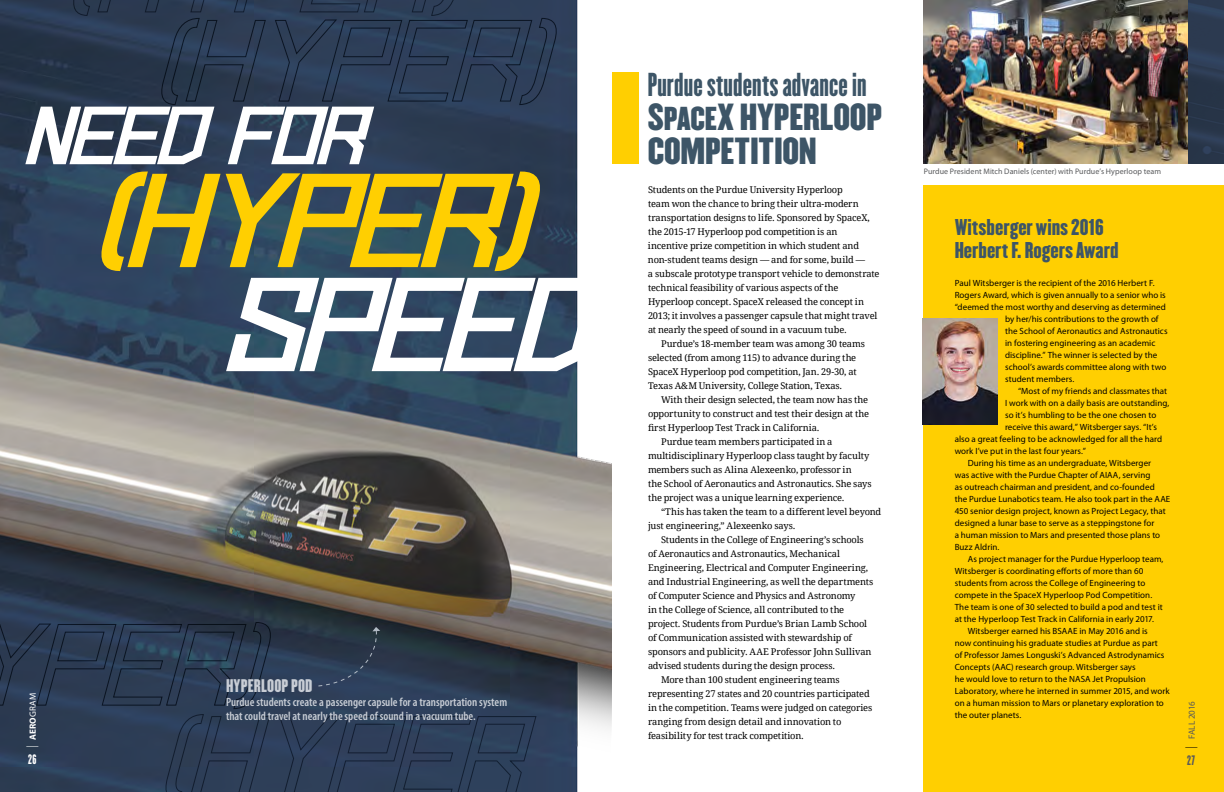
<style>
.page{position:relative;width:1224px;height:792px;background:#fff}
.page>*{position:absolute;margin:0;border:0;box-sizing:border-box;transform-origin:0 0}
.t1{font:33px/34px "Champion HTF Welterweight";letter-spacing:-.005em;color:#3d5567}
.t2{font:29px "Champion HTF Featherweight";letter-spacing:.005em;color:#3d5567}
.t3{font:20px/23px "Champion HTF Lightweight";color:#3d5567}
.t4{font:16px "Champion HTF Lightweight";letter-spacing:.01em;color:#c8cdd5}
.t5{font:600 condensed 12px/14px "Myriad Pro";color:#c8cdd5}
.t6{font:12px "Champion HTF Featherweight";color:#fff}
.t7{font:12px "Champion HTF Featherweight";color:#58595b}
.t8{font:9.3px "Droid Serif";letter-spacing:-.015em;color:#000}
.t9{font:9px "Myriad Pro";letter-spacing:.005em;color:#000}
.t10{font:700 9px "Myriad Pro";color:#fff}
.t11{font:9px "Myriad Pro";letter-spacing:-.025em;color:#58595b}
.t12{font:8px "Myriad Pro";letter-spacing:.005em;color:#58595b}
.s1{font-weight:300;font-size:12px}
.s2{font-weight:400}
.s3{font-size:29px}
.s4{font-weight:300;font-size:12px;color:#000}
</style>
<div class="page">
<div style="left:923px;top:185px;width:301px;height:607px;background:#ffcf01"></div>
<img style="left:0;top:0;width:612px;height:792px">
<img style="left:924px;top:0;width:264px;height:164px">
<img style="left:923px;top:318px;width:75px;height:106px">
<svg style="left:279px;top:716px;width:258px;height:76px;background:#2c3d57"></svg>
<svg style="left:0;top:622px;width:272px;height:170px;background:#2b3b53"></svg>
<svg style="left:101px;top:168px;width:445px;height:105px;background:#847f38"></svg>
<svg style="left:24px;top:0;width:534px;height:166px;background:#415065"></svg>
<div style="left:612px;top:72px;width:27px;height:92px;background:#ffcf01"></div>
<svg style="left:223px;top:274px;width:387px;height:99px"></svg>
<img style="left:1188px;top:0;width:36px;height:164px">
<svg style="left:317px;top:627px;width:63px;height:60px;background:#2c3b4f"></svg>
<p class="t10" style="left:27px;top:748px;width:57px;rotate:-90deg"><span class="s1">|</span> AERO<span class="s2">GRAM</span></p>
<p class="t6" style="left:28px;top:752px;width:10px">26</p>
<h3 class="t4" style="left:226px;top:675px;width:88px">HYPERLOOP POD</h3>
<p class="t5" style="left:226px;top:695px;width:283px">Purdue students create a passenger capsule for a transportation system that could travel at nearly the speed of sound in a vacuum tube.</p>
<h2 class="t2" style="left:648px;top:66px;width:220px">Purdue students advance in</h2>
<h1 class="t1" style="left:648px;top:100px;width:236px">S<span class="s3">PACE</span>X HYPERLOOP<br>COMPETITION</h1>
<p class="t8" style="left:648px;top:183px;width:196px">Students on the Purdue University Hyperloop</p>
<p class="t8" style="left:648px;top:197px;width:212px">team won the chance to bring their ultra-modern</p>
<p class="t8" style="left:648px;top:211px;width:223px">transportation designs to life. Sponsored by SpaceX,</p>
<p class="t8" style="left:648px;top:225px;width:191px">the 2015-17 Hyperloop pod competition is an</p>
<p class="t8" style="left:648px;top:239px;width:213px">incentive prize competition in which student and</p>
<p class="t8" style="left:648px;top:253px;width:219px">non-student teams design — and for some, build —</p>
<p class="t8" style="left:648px;top:267px;width:233px">a subscale prototype transport vehicle to demonstrate</p>
<p class="t8" style="left:648px;top:281px;width:192px">technical feasibility of various aspects of the</p>
<p class="t8" style="left:648px;top:295px;width:218px">Hyperloop concept. SpaceX released the concept in</p>
<p class="t8" style="left:648px;top:309px;width:231px">2013; it involves a passenger capsule that might travel</p>
<p class="t8" style="left:648px;top:323px;width:200px">at nearly the speed of sound in a vacuum tube.</p>
<p class="t8" style="left:661px;top:337px;width:205px">Purdue’s 18-member team was among 30 teams</p>
<p class="t8" style="left:648px;top:351px;width:210px">selected (from among 115) to advance during the</p>
<p class="t8" style="left:648px;top:365px;width:210px">SpaceX Hyperloop pod competition, Jan. 29-30, at</p>
<p class="t8" style="left:648px;top:379px;width:196px">Texas A&amp;M University, College Station, Texas.</p>
<p class="t8" style="left:661px;top:393px;width:209px">With their design selected, the team now has the</p>
<p class="t8" style="left:648px;top:407px;width:223px">opportunity to construct and test their design at the</p>
<p class="t8" style="left:648px;top:421px;width:173px">first Hyperloop Test Track in California.</p>
<p class="t8" style="left:661px;top:435px;width:173px">Purdue team members participated in a</p>
<p class="t8" style="left:648px;top:449px;width:223px">multidisciplinary Hyperloop class taught by faculty</p>
<p class="t8" style="left:648px;top:463px;width:205px">members such as Alina Alexeenko, professor in</p>
<p class="t8" style="left:648px;top:477px;width:225px">the School of Aeronautics and Astronautics. She says</p>
<p class="t8" style="left:648px;top:491px;width:198px">the project was a unique learning experience.</p>
<p class="t8" style="left:661px;top:505px;width:222px">“This has taken the team to a different level beyond</p>
<p class="t8" style="left:648px;top:519px;width:149px">just engineering,” Alexeenko says.</p>
<p class="t8" style="left:661px;top:533px;width:204px">Students in the College of Engineering’s schools</p>
<p class="t8" style="left:648px;top:547px;width:194px">of Aeronautics and Astronautics, Mechanical</p>
<p class="t8" style="left:648px;top:561px;width:222px">Engineering, Electrical and Computer Engineering,</p>
<p class="t8" style="left:648px;top:575px;width:227px">and Industrial Engineering, as well the departments</p>
<p class="t8" style="left:648px;top:589px;width:209px">of Computer Science and Physics and Astronomy</p>
<p class="t8" style="left:648px;top:603px;width:198px">in the College of Science, all contributed to the</p>
<p class="t8" style="left:648px;top:617px;width:221px">project. Students from Purdue’s Brian Lamb School</p>
<p class="t8" style="left:648px;top:631px;width:205px">of Communication assisted with stewardship of</p>
<p class="t8" style="left:648px;top:645px;width:225px">sponsors and publicity. AAE Professor John Sullivan</p>
<p class="t8" style="left:648px;top:659px;width:189px">advised students during the design process.</p>
<p class="t8" style="left:661px;top:673px;width:180px">More than 100 student engineering teams</p>
<p class="t8" style="left:648px;top:687px;width:223px">representing 27 states and 20 countries participated</p>
<p class="t8" style="left:648px;top:701px;width:226px">in the competition. Teams were judged on categories</p>
<p class="t8" style="left:648px;top:715px;width:195px">ranging from design detail and innovation to</p>
<p class="t8" style="left:648px;top:729px;width:157px">feasibility for test track competition.</p>
<p class="t12" style="left:924px;top:166px;width:239px">Purdue President Mitch Daniels (center) with Purdue’s Hyperloop team</p>
<h3 class="t3" style="left:955px;top:216px;width:165px">Witsberger wins 2016<br>Herbert F. Rogers Award</h3>
<p class="t9" style="left:955px;top:278px;width:201px">Paul Witsberger is the recipient of the 2016 Herbert F.</p>
<p class="t9" style="left:955px;top:290px;width:213px">Rogers Award, which is given annually to a senior who is</p>
<p class="t9" style="left:955px;top:302px;width:213px">“deemed the most worthy and deserving as determined</p>
<p class="t9" style="left:1005px;top:314px;width:155px">by her/his contributions to the growth of</p>
<p class="t9" style="left:1005px;top:326px;width:164px">the School of Aeronautics and Astronautics</p>
<p class="t9" style="left:1005px;top:338px;width:152px">in fostering engineering as an academic</p>
<p class="t9" style="left:1005px;top:350px;width:154px">discipline.” The winner is selected by the</p>
<p class="t9" style="left:1005px;top:362px;width:163px">school’s awards committee along with two</p>
<p class="t9" style="left:1005px;top:374px;width:71px">student members.</p>
<p class="t9" style="left:1018px;top:386px;width:151px">“Most of my friends and classmates that</p>
<p class="t9" style="left:1005px;top:398px;width:166px">I work with on a daily basis are outstanding,</p>
<p class="t9" style="left:1005px;top:410px;width:153px">so it’s humbling to be the one chosen to</p>
<p class="t9" style="left:1005px;top:422px;width:154px">receive this award,” Witsberger says. “It’s</p>
<p class="t9" style="left:955px;top:434px;width:209px">also a great feeling to be acknowledged for all the hard</p>
<p class="t9" style="left:955px;top:446px;width:133px">work I’ve put in the last four years.”</p>
<p class="t9" style="left:968px;top:458px;width:185px">During his time as an undergraduate, Witsberger</p>
<p class="t9" style="left:955px;top:470px;width:197px">was active with the Purdue Chapter of AIAA, serving</p>
<p class="t9" style="left:955px;top:482px;width:202px">as outreach chairman and president, and co-founded</p>
<p class="t9" style="left:955px;top:494px;width:217px">the Purdue Lunabotics team. He also took part in the AAE</p>
<p class="t9" style="left:955px;top:506px;width:213px">450 senior design project, known as Project Legacy, that</p>
<p class="t9" style="left:955px;top:518px;width:201px">designed a lunar base to serve as a steppingstone for</p>
<p class="t9" style="left:955px;top:530px;width:207px">a human mission to Mars and presented those plans to</p>
<p class="t9" style="left:955px;top:542px;width:46px">Buzz Aldrin.</p>
<p class="t9" style="left:968px;top:554px;width:197px">As project manager for the Purdue Hyperloop team,</p>
<p class="t9" style="left:955px;top:566px;width:190px">Witsberger is coordinating efforts of more than 60</p>
<p class="t9" style="left:955px;top:578px;width:192px">students from across the College of Engineering to</p>
<p class="t9" style="left:955px;top:590px;width:199px">compete in the SpaceX Hyperloop Pod Competition.</p>
<p class="t9" style="left:955px;top:602px;width:210px">The team is one of 30 selected to build a pod and test it</p>
<p class="t9" style="left:955px;top:614px;width:201px">at the Hyperloop Test Track in California in early 2017.</p>
<p class="t9" style="left:968px;top:626px;width:181px">Witsberger earned his BSAAE in May 2016 and is</p>
<p class="t9" style="left:955px;top:638px;width:205px">now continuing his graduate studies at Purdue as part</p>
<p class="t9" style="left:955px;top:650px;width:211px">of Professor James Longuski’s Advanced Astrodynamics</p>
<p class="t9" style="left:955px;top:662px;width:183px">Concepts (AAC) research group. Witsberger says</p>
<p class="t9" style="left:955px;top:674px;width:193px">he would love to return to the NASA Jet Propulsion</p>
<p class="t9" style="left:955px;top:686px;width:217px">Laboratory, where he interned in summer 2015, and work</p>
<p class="t9" style="left:955px;top:698px;width:211px">on a human mission to Mars or planetary exploration to</p>
<p class="t9" style="left:955px;top:709px;width:68px">the outer planets.</p>
<p class="t11" style="left:1186px;top:749px;width:48px;rotate:-90deg"><span class="s4">|</span> FALL 2016</p>
<p class="t7" style="left:1187px;top:753px;width:9px">27</p>
</div>
